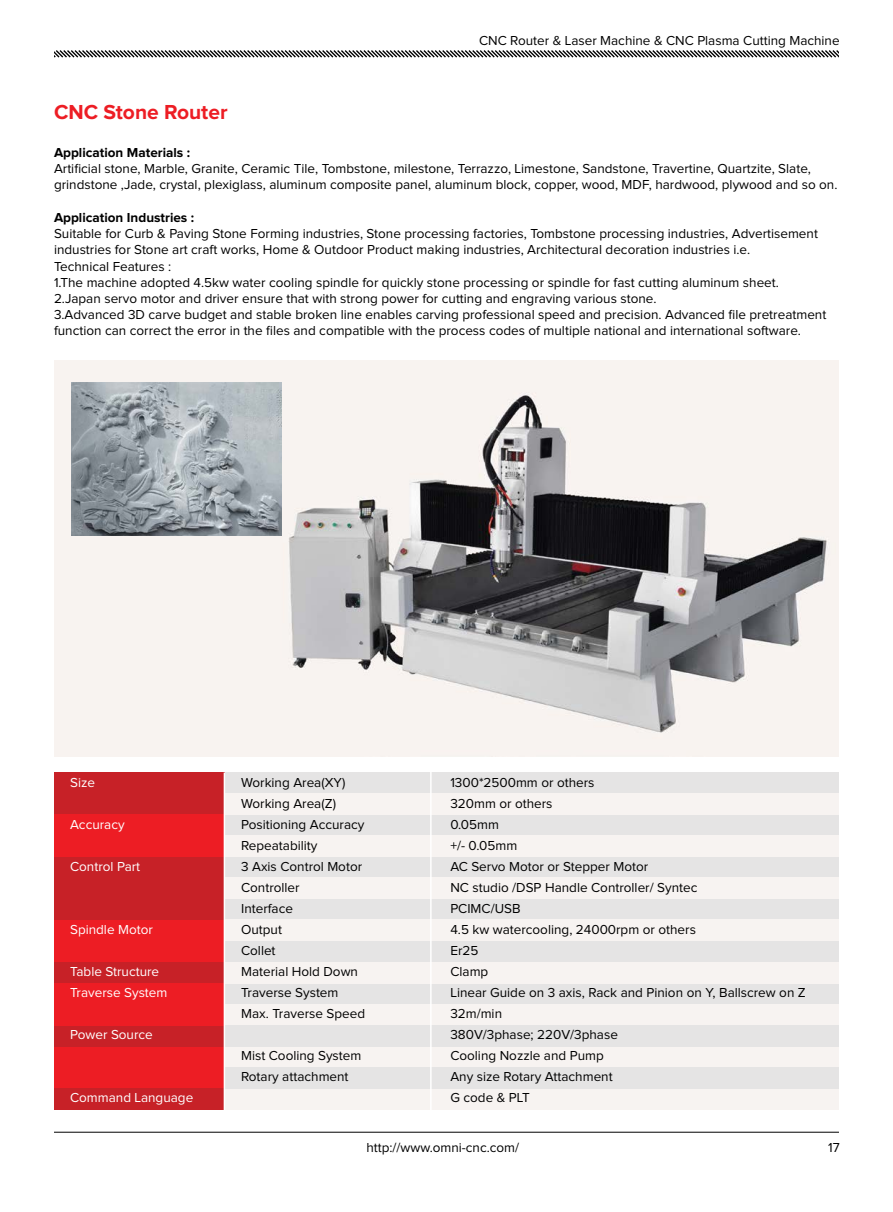
<style>
.page{position:relative;width:893px;height:1212px;background:#fff}
.page>*{position:absolute;margin:0;border:0;box-sizing:border-box;transform-origin:0 0}
.t1{font:700 21px "Proxima Nova";color:#ed1d24}
.t2{font:13.5px/21px "Proxima Nova";color:#000}
.t3{font:13.5px/21px "Proxima Nova";color:#fff}
.t4{font:700 13.5px "Proxima Nova";color:#000}
</style>
<div class="page">
<svg style="left:54px;top:50px;width:785px;height:8px"></svg>
<hr style="left:54px;top:1132px;width:785px;height:1px;background:#000">
<img style="left:54px;top:360px;width:785px;height:396px">
<div style="left:224px;top:773px;width:615px;height:21px;background:#e5e4e4"></div>
<div style="left:54px;top:773px;width:170px;height:42px;background:#c72127"></div>
<div style="left:224px;top:941px;width:615px;height:21px;background:#e5e4e4"></div>
<div style="left:224px;top:857px;width:615px;height:21px;background:#e5e4e4"></div>
<div style="left:54px;top:857px;width:170px;height:63px;background:#c72127"></div>
<div style="left:224px;top:983px;width:615px;height:21px;background:#e5e4e4"></div>
<div style="left:224px;top:815px;width:615px;height:21px;background:#e5e4e4"></div>
<div style="left:224px;top:1004px;width:615px;height:21px;background:#f7f3f1"></div>
<div style="left:224px;top:899px;width:615px;height:21px;background:#e5e4e4"></div>
<div style="left:54px;top:1046px;width:170px;height:42px;background:#ed1d24"></div>
<div style="left:224px;top:794px;width:615px;height:21px;background:#f7f3f1"></div>
<div style="left:224px;top:962px;width:615px;height:21px;background:#f7f3f1"></div>
<div style="left:224px;top:878px;width:615px;height:21px;background:#f7f3f1"></div>
<div style="left:224px;top:1046px;width:615px;height:21px;background:#f7f3f1"></div>
<div style="left:224px;top:1088px;width:615px;height:21px;background:#f7f3f1"></div>
<div style="left:224px;top:1025px;width:615px;height:21px;background:#e5e4e4"></div>
<div style="left:224px;top:1067px;width:615px;height:21px;background:#e5e4e4"></div>
<div style="left:224px;top:836px;width:615px;height:21px;background:#f7f3f1"></div>
<div style="left:54px;top:815px;width:170px;height:42px;background:#ed1d24"></div>
<div style="left:224px;top:920px;width:615px;height:21px;background:#f7f3f1"></div>
<div style="left:54px;top:920px;width:170px;height:42px;background:#ed1d24"></div>
<div style="left:54px;top:1025px;width:170px;height:21px;background:#c72127"></div>
<div style="left:54px;top:1088px;width:170px;height:21px;background:#c72127"></div>
<div style="left:54px;top:962px;width:170px;height:21px;background:#c72127"></div>
<div style="left:54px;top:983px;width:170px;height:42px;background:#ed1d24"></div>
<hr style="left:224px;top:772px;width:1px;height:356px;background:#fff">
<hr style="left:430px;top:770px;width:2px;height:356px;background:#fff">
<img style="left:71px;top:382px;width:211px;height:154px">
<p class="t2" style="left:479px;top:30px;width:362px">CNC Router &amp; Laser Machine &amp; CNC Plasma Cutting Machine</p>
<h1 class="t1" style="left:54px;top:103px;width:175px">CNC Stone Router</h1>
<p class="t4" style="left:54px;top:146px;width:138px">Application Materials :</p>
<p class="t2" style="left:54px;top:161px;width:785px;line-height:16.2px">Artificial stone, Marble, Granite, Ceramic Tile, Tombstone, milestone, Terrazzo, Limestone, Sandstone, Travertine, Quartzite, Slate, grindstone ,Jade, crystal, plexiglass, aluminum composite panel, aluminum block, copper, wood, MDF, hardwood, plywood and so on.</p>
<p class="t4" style="left:54px;top:211px;width:142px">Application Industries :</p>
<p class="t2" style="left:54px;top:226px;width:774px;line-height:16.2px">Suitable for Curb &amp; Paving Stone Forming industries, Stone processing factories, Tombstone processing industries, Advertisement industries for Stone art craft works, Home &amp; Outdoor Product making industries, Architectural decoration industries i.e.<br>Technical Features :<br>1.The machine adopted 4.5kw water cooling spindle for quickly stone processing or spindle for fast cutting aluminum sheet.<br>2.Japan servo motor and driver ensure that with strong power for cutting and engraving various stone.<br>3.Advanced 3D carve budget and stable broken line enables carving professional speed and precision. Advanced file pretreatment function can correct the error in the files and compatible with the process codes of multiple national and international software.</p>
<p class="t3" style="left:70px;top:773px;width:26px">Size</p>
<p class="t3" style="left:70px;top:815px;width:56px">Accuracy</p>
<p class="t3" style="left:70px;top:857px;width:72px">Control Part</p>
<p class="t3" style="left:70px;top:920px;width:84px">Spindle Motor</p>
<p class="t3" style="left:70px;top:962px;width:99px">Table Structure<br>Traverse System</p>
<p class="t3" style="left:70px;top:1025px;width:84px">Power Source</p>
<p class="t3" style="left:70px;top:1088px;width:125px">Command Language</p>
<p class="t2" style="left:241px;top:772px;width:126px">Working Area(XY)<br>Working Area(Z)<br>Positioning Accuracy<br>Repeatability<br>3 Axis Control Motor<br>Controller<br>Interface<br>Output<br>Collet<br>Material Hold Down<br>Traverse System<br>Max. Traverse Speed</p>
<p class="t2" style="left:241px;top:1046px;width:122px">Mist Cooling System<br>Rotary attachment</p>
<p class="t2" style="left:450px;top:772px;width:357px">1300*2500mm or others<br>320mm or others<br>0.05mm<br>+/- 0.05mm<br>AC Servo Motor or Stepper Motor<br>NC studio /DSP Handle Controller/ Syntec<br>PCIMC/USB<br>4.5 kw watercooling, 24000rpm or others<br>Er25<br>Clamp<br>Linear Guide on 3 axis, Rack and Pinion on Y, Ballscrew on Z<br>32m/min<br>380V/3phase; 220V/3phase<br>Cooling Nozzle and Pump<br>Any size Rotary Attachment<br>G code &amp; PLT</p>
<p class="t2" style="left:366px;top:1138px;width:154px">http://www.omni-cnc.com/</p>
<p class="t2" style="left:828px;top:1138px;width:13px">17</p>
</div>
